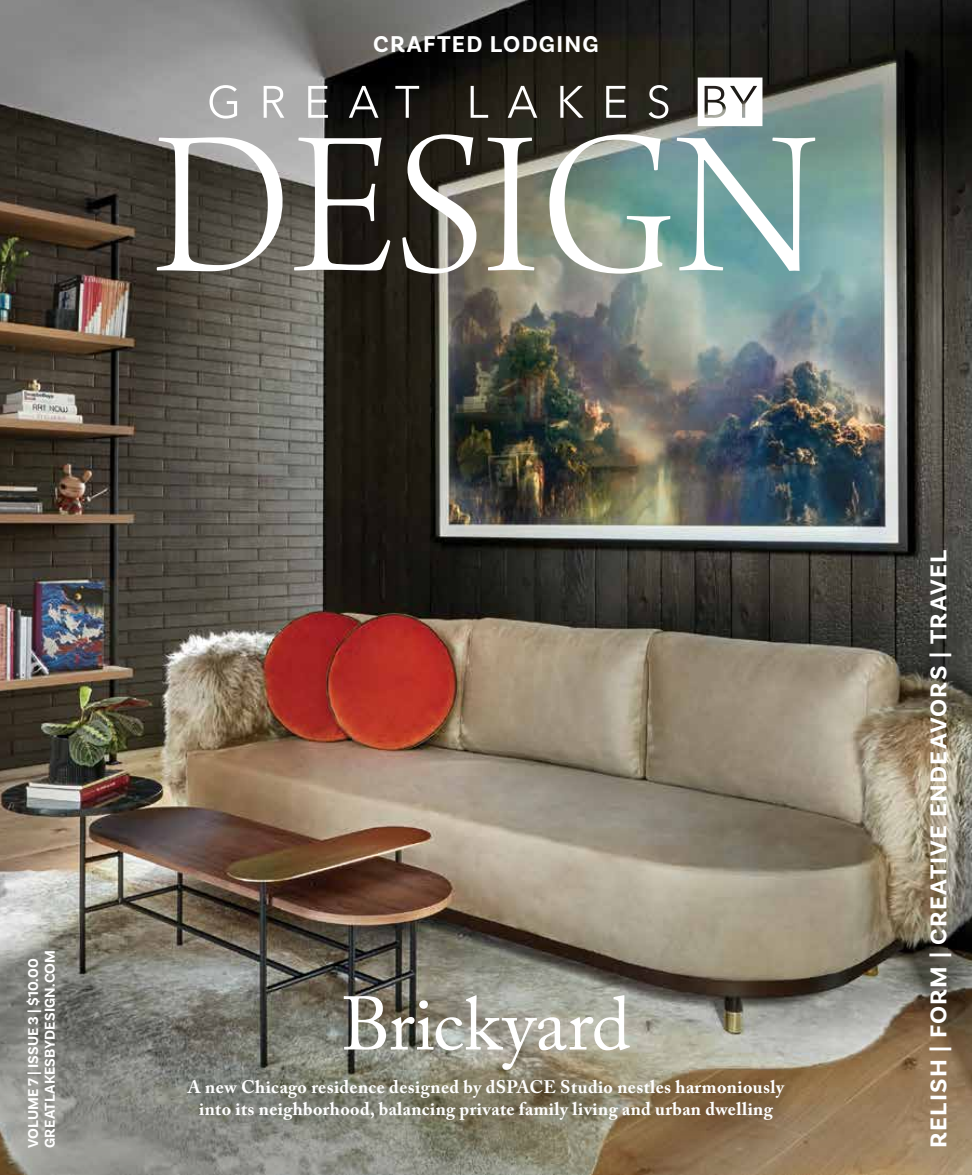
<style>
.page{position:relative;width:972px;height:1175px;background:#fff}
.page>*{position:absolute;margin:0;border:0;box-sizing:border-box;transform-origin:0 0}
.t1{font:75px "Adobe Caslon Pro";color:#fff}
.t2{font:700 24px "Basic Sans";letter-spacing:.05em;color:#fff;scale:1.05 1}
.t3{font:700 24px "Basic Sans";letter-spacing:.05em;color:#fff}
.t4{font:700 18px/21.6px "Adobe Caslon Pro";letter-spacing:.02em;color:#fff;text-align:center}
.t5{font:700 15px/16.5px "Basic Sans";letter-spacing:.01em;color:#fff}
</style>
<div class="page">
<img style="left:0;top:0;width:972px;height:1044px">
<svg style="left:0;top:1044px;width:972px;height:130px;background:#938977"></svg>
<svg style="left:157px;top:137px;width:126px;height:134px"></svg>
<svg style="left:294px;top:138px;width:96px;height:132px"></svg>
<svg style="left:402px;top:134px;width:74px;height:140px"></svg>
<svg style="left:487px;top:138px;width:48px;height:132px"></svg>
<svg style="left:549px;top:134px;width:122px;height:140px"></svg>
<svg style="left:677px;top:138px;width:138px;height:133px"></svg>
<svg style="left:210px;top:85px;width:27px;height:34px"></svg>
<svg style="left:264px;top:86px;width:20px;height:32px"></svg>
<svg style="left:308px;top:86px;width:20px;height:32px"></svg>
<svg style="left:349px;top:86px;width:30px;height:32px"></svg>
<svg style="left:395px;top:86px;width:24px;height:32px"></svg>
<svg style="left:471px;top:86px;width:17px;height:32px"></svg>
<svg style="left:508px;top:86px;width:29px;height:32px"></svg>
<svg style="left:560px;top:86px;width:24px;height:32px"></svg>
<svg style="left:606px;top:86px;width:20px;height:32px"></svg>
<svg style="left:649px;top:85px;width:19px;height:34px"></svg>
<svg style="left:698px;top:77px;width:64px;height:49px"></svg>
<div style="left:170px;top:1059px;width:635px;height:82px;background:#000;opacity:.75"></div>
<h2 class="t3" style="left:373px;top:29px;width:227px">CRAFTED LODGING</h2>
<p class="t5" style="left:25px;top:1148px;width:200px;rotate:-90deg">VOLUME 7 | ISSUE 3 | $10.00<br>GREATLAKESBYDESIGN.COM</p>
<h1 class="t1" style="left:341px;top:979px;width:291px">Brickyard</h1>
<p class="t4" style="left:188px;top:1076px;width:598px">A new Chicago residence designed by dSPACE Studio nestles harmoniously into its neighborhood, balancing private family living and urban dwelling</p>
<h2 class="t2" style="left:924px;top:1148px;width:571px;rotate:-90deg">RELISH | FORM | CREATIVE ENDEAVORS | TRAVEL</h2>
</div>
